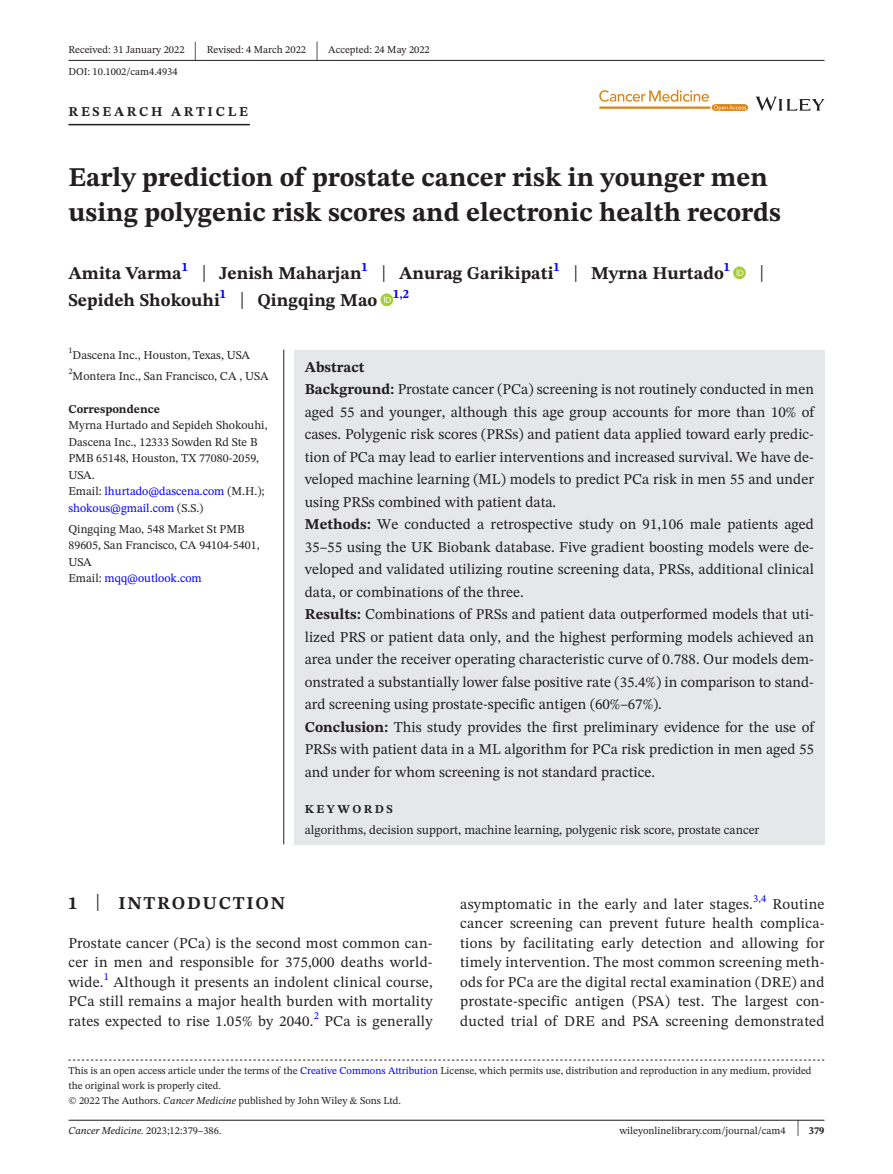
<style>
.page{position:relative;width:893px;height:1174px;background:#fff}
.page>*{position:absolute;margin:0;border:0;box-sizing:border-box;transform-origin:0 0}
.t1{font:700 27px/34.5px "STIX Two Text";color:#231f20}
.t2{font:25.65px "STIX Two Text";color:#231f20;scale:.49 1}
.t3{font:23.4px "STIX Two Text";color:#231f20;scale:.77 1}
.t4{font:700 18px "STIX Two Text";color:#231f20}
.t5{font:700 18px "STIX Two Text";letter-spacing:.1em;color:#231f20}
.t6{font:15px/22.5px "STIX Two Text";color:#231f20;text-align:justify}
.t7{font:700 13.5px "STIX Two Text";letter-spacing:.2em;color:#231f20}
.t8{font:12.75px "STIX Two Text";color:#231f20}
.t9{font:12px/16.5px "STIX Two Text";color:#231f20}
.t10{font:700 12px "STIX Two Text";color:#231f20}
.t11{font:700 12px "STIX Two Text";letter-spacing:.2em;color:#231f20}
.t12{font:10.5px/15px "STIX Two Text";color:#231f20}
.t13{font:10.5px "STIX Two Text";color:#00f}
.s1{font-weight:400;font-size:23.4px}
.s2{color:#00f}
.s3{font-weight:700}
.s4{font-weight:400;font-size:23.7px}
.s5{font-style:italic}
.s6{font-size:22.2px}
</style>
<div class="page">
<hr style="left:68px;top:1119px;width:756px;height:1px;background:#231f20">
<svg style="left:756px;top:97px;width:68px;height:14px"></svg>
<svg style="left:599px;top:90px;width:149px;height:21px"></svg>
<hr style="left:68px;top:60px;width:756px;height:1px;background:#231f20">
<hr style="left:68px;top:124px;width:182px;height:1px;background:#231f20">
<svg style="left:733px;top:266px;width:13px;height:13px"></svg>
<svg style="left:736px;top:269px;width:7px;height:7px"></svg>
<svg style="left:380px;top:293px;width:13px;height:13px"></svg>
<svg style="left:384px;top:296px;width:7px;height:7px"></svg>
<svg style="left:68px;top:1059px;width:756px;height:1px"></svg>
<div style="left:294px;top:350px;width:530px;height:494px;background:#e6e7e9"></div>
<hr style="left:283px;top:350px;width:1px;height:494px;background:#231f20">
<p class="t12" style="left:68px;top:42px;width:118px">Received: 31 January 2022</p>
<h2 class="t2" style="left:194px;top:32px;width:8px">|</h2>
<p class="t12" style="left:207px;top:42px;width:101px">Revised: 4 March 2022</p>
<h2 class="t2" style="left:315px;top:32px;width:8px">|</h2>
<p class="t12" style="left:328px;top:42px;width:103px">Accepted: 24 May 2022</p>
<p class="t12" style="left:68px;top:64px;width:111px">DOI: 10.1002/cam4.4934</p>
<p class="t7" style="left:68px;top:101px;width:181px">RESEARCH ARTICLE</p>
<h1 class="t1" style="left:68px;top:161px;width:714px">Early prediction of prostate cancer risk in younger men using polygenic risk scores and electronic health records</h1>
<p class="t4" style="left:68px;top:260px;width:663px">Amita Varma<sup>1</sup> <span class="s1">|</span> Jenish Maharjan<sup>1</sup> <span class="s1">|</span> Anurag Garikipati<sup>1</sup> <span class="s1">|</span> Myrna Hurtado<sup>1</sup></p>
<h3 class="t3" style="left:759px;top:257px;width:8px">|</h3>
<p class="t4" style="left:68px;top:287px;width:342px">Sepideh Shokouhi<sup>1</sup> <span class="s1">|</span> Qingqing Mao <sup>1,2</sup></p>
<p class="t9" style="left:68px;top:344px;width:202px;line-height:21px"><sup>1</sup>Dascena Inc., Houston, Texas, USA<br><sup>2</sup>Montera Inc., San Francisco, CA , USA</p>
<p class="t10" style="left:68px;top:400px;width:93px">Correspondence</p>
<p class="t9" style="left:68px;top:417px;width:201px">Myrna Hurtado and Sepideh Shokouhi,<br>Dascena Inc., 12333 Sowden Rd Ste B<br>PMB 65148, Houston, TX 77080-2059,<br>USA.<br>Email: <span class="s2">lhurtado@dascena.com</span> (M.H.); <span class="s2">shokous@gmail.com</span> (S.S.)</p>
<p class="t9" style="left:68px;top:520px;width:193px">Qingqing Mao, 548 Market St PMB<br>89605, San Francisco, CA 94104-5401,<br>USA<br>Email: <span class="s2">mqq@outlook.com</span></p>
<p class="t6" style="left:305px;top:355px;width:511px;text-align:left"><span class="s3">Abstract<br>Background:</span> Prostate cancer (PCa) screening is not routinely conducted in men aged 55 and younger, although this age group accounts for more than 10% of cases. Polygenic risk scores (PRSs) and patient data applied toward early predic&shy;tion of PCa may lead to earlier interventions and increased survival. We have de&shy;veloped machine learning (ML) models to predict PCa risk in men 55 and under using PRSs combined with patient data.<br><span class="s3">Methods:</span> We conducted a retrospective study on 91,106 male patients aged 35–55 using the UK Biobank database. Five gradient boosting models were de&shy;veloped and validated utilizing routine screening data, PRSs, additional clinical data, or combinations of the three.<br><span class="s3">Results:</span> Combinations of PRSs and patient data outperformed models that uti&shy;lized PRS or patient data only, and the highest performing models achieved an area under the receiver operating characteristic curve of 0.788. Our models dem&shy;onstrated a substantially lower false positive rate (35.4%) in comparison to stand&shy;ard screening using prostate-specific antigen (60%–67%).<br><span class="s3">Conclusion:</span> This study provides the first preliminary evidence for the use of PRSs with patient data in a ML algorithm for PCa risk prediction in men aged 55 and under for whom screening is not standard practice.</p>
<p class="t11" style="left:305px;top:800px;width:90px">KEYWORDS</p>
<p class="t8" style="left:305px;top:820px;width:456px">algorithms, decision support, machine learning, polygenic risk score, prostate cancer</p>
<p class="t5" style="left:68px;top:890px;width:218px">1 <span class="s4">|</span> INTRODUCTION</p>
<p class="t6" style="left:68px;top:933px;width:366px;line-height:19.5px">Prostate cancer (PCa) is the second most common can&shy;cer in men and responsible for 375,000 deaths world&shy;wide.</p>
<p class="t13" style="left:104px;top:969px;width:7px">1</p>
<p class="t6" style="left:68px;top:972px;width:366px;line-height:19.5px;text-indent:45px">Although it presents an indolent clinical course, PCa still remains a major health burden with mortality rates expected to rise 1.05% by 2040.</p>
<p class="t13" style="left:314px;top:1008px;width:7px">2</p>
<p class="t6" style="left:325px;top:1009px;width:110px">PCa is generally</p>
<p class="t6" style="left:460px;top:892px;width:294px">asymptomatic in the early and later stages.</p>
<p class="t13" style="left:753px;top:891px;width:15px">3,4</p>
<p class="t6" style="left:460px;top:894px;width:366px;line-height:19.5px;text-indent:312px">Routine cancer screening can prevent future health complica&shy;tions by facilitating early detection and allowing for timely intervention. The most common screening meth&shy;ods for PCa are the digital rectal examination (DRE) and prostate-specific antigen (PSA) test. The largest con&shy;ducted trial of DRE and PSA screening demonstrated</p>
<p class="t12" style="left:68px;top:1063px;width:745px">This is an open access article under the terms of the <span class="s2">Creative Commons Attribution</span> License, which permits use, distribution and reproduction in any medium, provided the original work is properly cited.<br>© 2022 The Authors. <span class="s5">Cancer Medicine</span> published by John Wiley &amp; Sons Ltd.</p>
<p class="t12" style="left:68px;top:1123px;width:155px"><span class="s5">Cancer Medicine.</span> 2023;12:379–386.</p>
<p class="t12" style="left:619px;top:1123px;width:207px">wileyonlinelibrary.com/journal/cam4 <span class="s6">|</span> <span class="s3">379</span></p>
</div>
